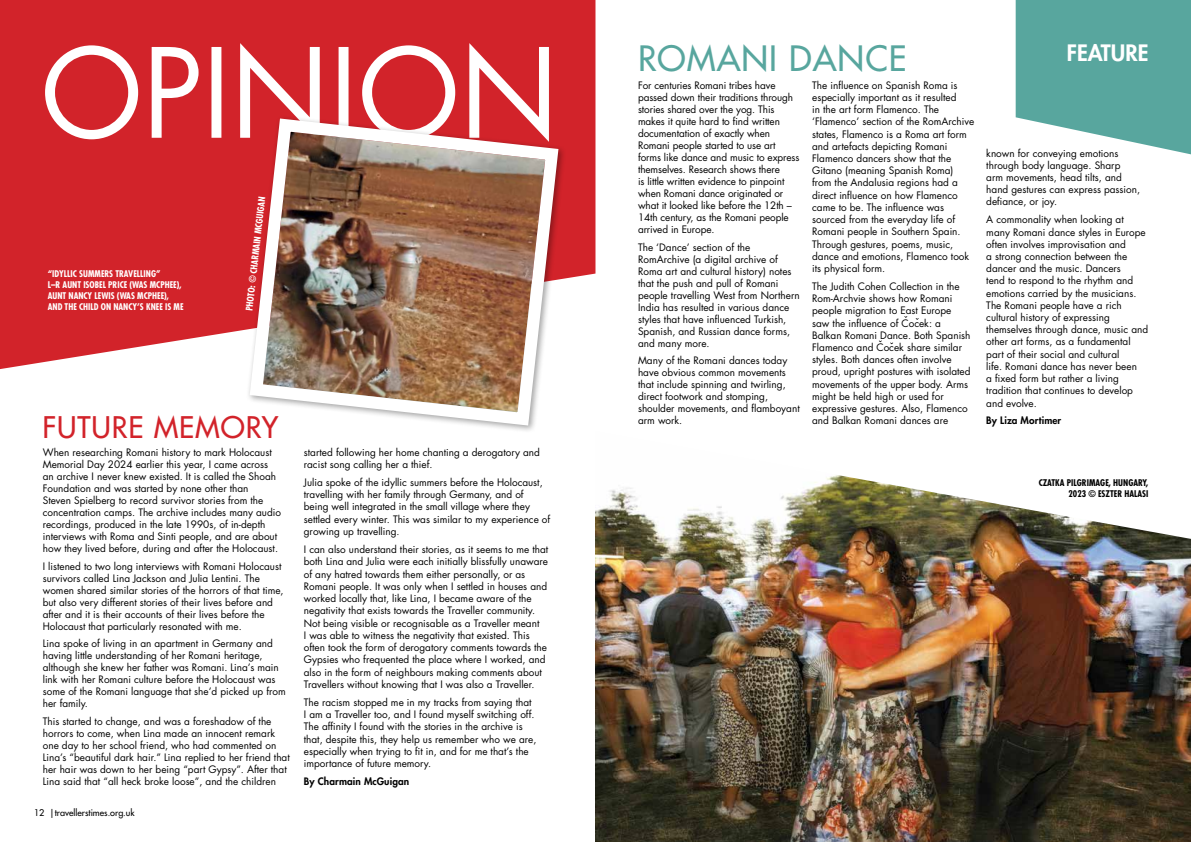
<style>
.page{position:relative;width:1191px;height:842px;background:#fff}
.page>*{position:absolute;margin:0;border:0;box-sizing:border-box;transform-origin:0 0}
.t1{font:500 34px "Futura Std";letter-spacing:.03em;color:#58a69e}
.t2{font:500 29px "Futura Std";letter-spacing:.03em;color:#d2232a}
.t3{font:800 22px "Futura Std";color:#fff}
.t4{font:10px/12px "Futura Std";color:#000}
.t5{font:800 10px "Futura Std";letter-spacing:.01em;color:#000}
.t6{font:700 condensed 9px/10.8px "Futura Std";color:#fff}
.t7{font:700 condensed 9px/10.8px "Futura Std";color:#000;text-align:right}
.t8{font:500 9px "Futura Std";color:#000}
</style>
<div class="page">
<svg style="left:0;top:0;width:595px;height:369px;background:#d5343a"></svg>
<img style="left:595px;top:539px;width:596px;height:303px">
<svg style="left:45px;top:43px;width:504px;height:99px;fill:#d2232a"></svg>
<img style="left:243px;top:112px;width:322px;height:319px">
<img style="left:595px;top:475px;width:596px;height:64px">
<svg style="left:1015px;top:0;width:176px;height:154px;background:#6cb1aa"></svg>
<p class="t6" style="left:48px;top:269px;width:137px">“IDYLLIC SUMMERS TRAVELLING”<br>L–R AUNT ISOBEL PRICE (WAS MCPHEE),<br>AUNT NANCY LEWIS (WAS MCPHEE),<br>AND THE CHILD ON NANCY’S KNEE IS ME</p>
<p class="t6" style="left:244px;top:310px;width:116px;rotate:-84deg">PHOTO: © CHARMAIN MCGUIGAN</p>
<h2 class="t2" style="left:43px;top:409px;width:237px">FUTURE MEMORY</h2>
<p class="t4" style="left:43px;top:446px;width:240px">When researching Romani history to mark Holocaust Memorial Day 2024 earlier this year, I came across an archive I never knew existed. It is called the Shoah Foundation and was started by none other than<br>Steven Spielberg to record survivor stories from the concentration camps. The archive includes many audio recordings, produced in the late 1990s, of in-depth interviews with Roma and Sinti people, and are about how they lived before, during and after the Holocaust.</p>
<p class="t4" style="left:43px;top:560px;width:242px">I listened to two long interviews with Romani Holocaust survivors called Lina Jackson and Julia Lentini. The women shared similar stories of the horrors of that time, but also very different stories of their lives before and after and it is their accounts of their lives before the Holocaust that particularly resonated with me.</p>
<p class="t4" style="left:43px;top:638px;width:244px">Lina spoke of living in an apartment in Germany and having little understanding of her Romani heritage, although she knew her father was Romani. Lina’s main link with her Romani culture before the Holocaust was some of the Romani language that she’d picked up from her family.</p>
<p class="t4" style="left:43px;top:715px;width:248px">This started to change, and was a foreshadow of the horrors to come, when Lina made an innocent remark one day to her school friend, who had commented on Lina’s “beautiful dark hair.” Lina replied to her friend that her hair was down to her being “part Gypsy”. After that Lina said that “all heck broke loose”, and the children</p>
<p class="t8" style="left:34px;top:807px;width:102px">12 |travellerstimes.org.uk</p>
<p class="t4" style="left:304px;top:446px;width:238px;line-height:12.3px">started following her home chanting a derogatory and racist song calling her a thief.</p>
<p class="t4" style="left:304px;top:476px;width:248px;line-height:12.3px">Julia spoke of the idyllic summers before the Holocaust, travelling with her family through Germany, and of being well integrated in the small village where they settled every winter. This was similar to my experience of growing up travelling.</p>
<p class="t4" style="left:304px;top:543px;width:246px;line-height:12.3px">I can also understand their stories, as it seems to me that both Lina and Julia were each initially blissfully unaware of any hatred towards them either personally, or as Romani people. It was only when I settled in houses and worked locally that, like Lina, I became aware of the negativity that exists towards the Traveller community.<br>Not being visible or recognisable as a Traveller meant<br>I was able to witness the negativity that existed. This often took the form of derogatory comments towards the Gypsies who frequented the place where I worked, and also in the form of neighbours making comments about Travellers without knowing that I was also a Traveller.</p>
<p class="t4" style="left:304px;top:696px;width:234px;line-height:12.3px">The racism stopped me in my tracks from saying that I am a Traveller too, and I found myself switching off.<br>The affinity I found with the stories in the archive is that, despite this, they help us remember who we are, especially when trying to fit in, and for me that’s the importance of future memory.</p>
<p class="t5" style="left:304px;top:775px;width:107px">By Charmain McGuigan</p>
<h1 class="t1" style="left:638px;top:37px;width:270px">ROMANI DANCE</h1>
<p class="t4" style="left:638px;top:79px;width:163px">For centuries Romani tribes have passed down their traditions through stories shared over the yog. This makes it quite hard to find written documentation of exactly when Romani people started to use art forms like dance and music to express themselves. Research shows there<br>is little written evidence to pinpoint when Romani dance originated or what it looked like before the 12th – 14th century, as the Romani people arrived in Europe.</p>
<p class="t4" style="left:638px;top:241px;width:163px">The ‘Dance’ section of the<br>RomArchive (a digital archive of<br>Roma art and cultural history) notes that the push and pull of Romani people travelling West from Northern<br>India has resulted in various dance styles that have influenced Turkish,<br>Spanish, and Russian dance forms, and many more.</p>
<p class="t4" style="left:638px;top:355px;width:163px">Many of the Romani dances today have obvious common movements that include spinning and twirling, direct footwork and stomping, shoulder movements, and flamboyant arm work.</p>
<p class="t4" style="left:812px;top:79px;width:164px">The influence on Spanish Roma is especially important as it resulted<br>in the art form Flamenco. The ‘Flamenco’ section of the RomArchive states, Flamenco is a Roma art form and artefacts depicting Romani<br>Flamenco dancers show that the<br>Gitano (meaning Spanish Roma) from the Andalusia regions had a direct influence on how Flamenco came to be. The influence was sourced from the everyday life of<br>Romani people in Southern Spain.<br>Through gestures, poems, music, dance and emotions, Flamenco took its physical form.</p>
<p class="t4" style="left:812px;top:280px;width:160px">The Judith Cohen Collection in the<br>Rom-Archvie shows how Romani people migration to East Europe saw the influence of Cocek: a<br>Balkan Romani Dance. Both Spanish<br>Flamenco and Cocek share similar styles. Both dances often involve proud, upright postures with isolated movements of the upper body. Arms might be held high or used for expressive gestures. Also, Flamenco and Balkan Romani dances are</p>
<h3 class="t3" style="left:1067px;top:39px;width:83px">FEATURE</h3>
<p class="t4" style="left:986px;top:147px;width:155px">known for conveying emotions through body language. Sharp<br>arm movements, head tilts, and hand gestures can express passion, defiance, or joy.</p>
<p class="t4" style="left:986px;top:214px;width:163px">A commonality when looking at many Romani dance styles in Europe often involves improvisation and<br>a strong connection between the dancer and the music. Dancers<br>tend to respond to the rhythm and emotions carried by the musicians.<br>The Romani people have a rich cultural history of expressing themselves through dance, music and other art forms, as a fundamental part of their social and cultural<br>life. Romani dance has never been<br>a fixed form but rather a living tradition that continues to develop and evolve.</p>
<p class="t5" style="left:986px;top:414px;width:76px">By Liza Mortimer</p>
<p class="t7" style="left:1038px;top:477px;width:111px">CZATKA PILGRIMAGE, HUNGARY,<br>2023 © ESZTER HALASI</p>
</div>
